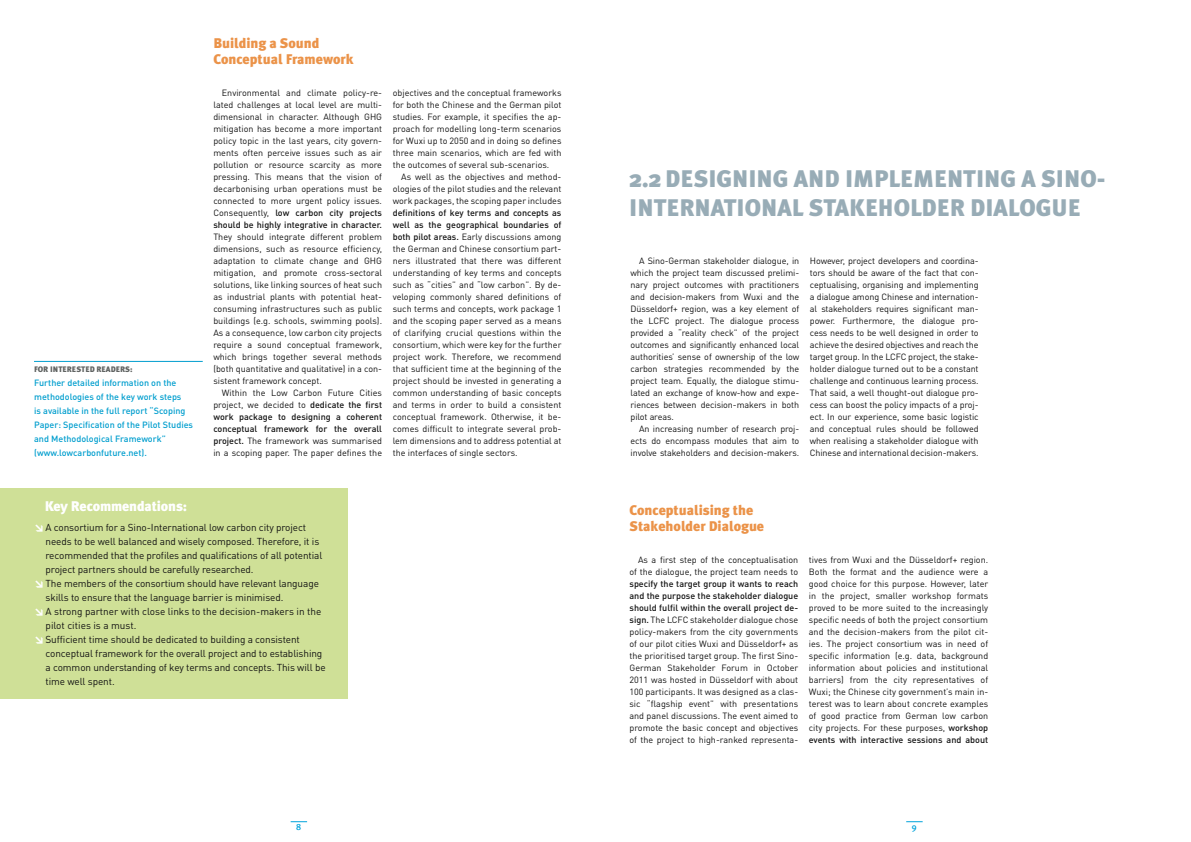
<style>
.page{position:relative;width:1191px;height:842px;background:#fff}
.page>*{position:absolute;margin:0;border:0;box-sizing:border-box;transform-origin:0 0}
.t1{font:900 24px/28.8px "Meta Plus";color:#98acb6}
.t2{font:900 14px/16px "Meta Plus";color:#eb9349}
.t3{font:900 14px "Meta Plus";letter-spacing:-.01em;color:#fff}
.t4{font:10px "DIN Pro";letter-spacing:-.01em;color:#121212}
.t5{font:9px/12px "DIN Pro";color:#121212;text-align:justify}
.t6{font:500 9px/14px "DIN Pro";color:#009ece}
.t7{font:500 9px "Meta Plus";color:#00a3db}
.t8{font:900 8px "Meta Plus";color:#606362}
.s1{font-weight:500}
.s2{font-weight:900;color:#fff}
</style>
<div class="page">
<svg style="left:291px;top:821px;width:16px;height:1px"></svg>
<svg style="left:906px;top:821px;width:16px;height:1px"></svg>
<div style="left:0;top:489px;width:348px;height:210px;background:#cfe097"></div>
<hr style="left:34px;top:361px;width:169px;height:1px;background:#009ece">
<p class="t8" style="left:34px;top:365px;width:100px">For interested readers:</p>
<p class="t6" style="left:34px;top:376px;width:160px">Further detailed information on the methodologies of the key work steps<br>is available in the full report “Scoping Paper: Specification of the Pilot Studies and Methodological Framework” (www.lowcarbonfuture.net).</p>
<h2 class="t2" style="left:213px;top:35px;width:142px">Building a Sound<br>Conceptual Framework</h2>
<p class="t5" style="left:213px;top:86px;width:170px;text-indent:9px">Environmental and climate policy-re&shy;lated challenges at local level are multi&shy;dimensional in character. Although GHG mitigation has become a more important policy topic in the last years, city govern&shy;ments often perceive issues such as air pollution or resource scarcity as more pressing. This means that the vision of decarbonising urban operations must be connected to more urgent policy issues.<br>Consequently, <span class="s1">low carbon city projects should be highly integrative in character.</span></p>
<p class="t5" style="left:213px;top:230px;width:170px">They should integrate different problem dimensions, such as resource efficiency, adaptation to climate change and GHG mitigation, and promote cross-sectoral solutions, like linking sources of heat such as industrial plants with potential heat&shy;consuming infrastructures such as public buildings (e.g. schools, swimming pools).<br>As a consequence, low carbon city projects require a sound conceptual framework, which brings together several methods (both quantitative and qualitative) in a con&shy;sistent framework concept.</p>
<p class="t5" style="left:213px;top:386px;width:170px;text-indent:9px">Within the Low Carbon Future Cities project, we decided to <span class="s1">dedicate the first work package to designing a coherent conceptual framework for the overall project.</span> The framework was summarised in a scoping paper. The paper defines the</p>
<p class="t5" style="left:393px;top:86px;width:170px">objectives and the conceptual frameworks for both the Chinese and the German pilot studies. For example, it specifies the ap&shy;proach for modelling long-term scenarios for Wuxi up to 2050 and in doing so defines three main scenarios, which are fed with the outcomes of several sub-scenarios.</p>
<p class="t5" style="left:393px;top:170px;width:170px;text-indent:9px">As well as the objectives and method&shy;ologies of the pilot studies and the relevant work packages, the scoping paper includes</p>
<p class="t5" style="left:393px;top:206px;width:170px"><span class="s1">definitions of key terms and concepts as well as the geographical boundaries of both pilot areas.</span> Early discussions among the German and Chinese consortium part&shy;ners illustrated that there was different understanding of key terms and concepts such as “cities” and “low carbon”. By de&shy;veloping commonly shared definitions of such terms and concepts, work package 1 and the scoping paper served as a means of clarifying crucial questions within the consortium, which were key for the further project work. Therefore, we recommend that sufficient time at the beginning of the project should be invested in generating a common understanding of basic concepts and terms in order to build a consistent conceptual framework. Otherwise, it be&shy;comes difficult to integrate several prob&shy;lem dimensions and to address potential at the interfaces of single sectors.</p>
<h2 class="t3" style="left:45px;top:498px;width:144px">Key Recommendations:</h2>
<p class="t4" style="left:34px;top:520px;width:273px"><span class="s2">↘</span>A consortium for a Sino-International low carbon city project</p>
<p class="t4" style="left:46px;top:534px;width:275px">needs to be well balanced and wisely composed. Therefore, it is</p>
<p class="t4" style="left:46px;top:548px;width:278px">recommended that the profiles and qualifications of all potential</p>
<p class="t4" style="left:46px;top:562px;width:209px">project partners should be carefully researched.</p>
<p class="t4" style="left:34px;top:576px;width:286px"><span class="s2">↘</span>The members of the consortium should have relevant language</p>
<p class="t4" style="left:46px;top:590px;width:239px">skills to ensure that the language barrier is minimised.</p>
<p class="t4" style="left:34px;top:604px;width:289px"><span class="s2">↘</span>A strong partner with close links to the decision-makers in the</p>
<p class="t4" style="left:46px;top:618px;width:92px">pilot cities is a must.</p>
<p class="t4" style="left:34px;top:632px;width:267px"><span class="s2">↘</span>Sufficient time should be dedicated to building a consistent</p>
<p class="t4" style="left:46px;top:646px;width:278px">conceptual framework for the overall project and to establishing</p>
<p class="t4" style="left:46px;top:660px;width:282px">a common understanding of key terms and concepts. This will be</p>
<p class="t4" style="left:46px;top:674px;width:71px">time well spent.</p>
<h1 class="t1" style="left:629px;top:164px;width:478px">2.2 Designi ng and Implementi ng a Si no-<br>Internati onal Stakeholder Dialogu e</h1>
<p class="t5" style="left:630px;top:254px;width:170px;text-indent:9px">A Sino-German stakeholder dialogue, in which the project team discussed prelimi&shy;nary project outcomes with practitioners and decision-makers from Wuxi and the Düsseldorf+ region, was a key element of the LCFC project. The dialogue process provided a “reality check” of the project outcomes and significantly enhanced local authorities’ sense of ownership of the low carbon strategies recommended by the project team. Equally, the dialogue stimu&shy;lated an exchange of know-how and expe&shy;riences between decision-makers in both pilot areas.</p>
<p class="t5" style="left:630px;top:422px;width:170px;text-indent:9px">An increasing number of research proj&shy;ects do encompass modules that aim to involve stakeholders and decision-makers.</p>
<p class="t5" style="left:810px;top:254px;width:170px">However, project developers and coordina&shy;tors should be aware of the fact that con&shy;ceptualising, organising and implementing a dialogue among Chinese and internation&shy;al stakeholders requires significant man&shy;power. Furthermore, the dialogue pro&shy;cess needs to be well designed in order to achieve the desired objectives and reach the target group. In the LCFC project, the stake&shy;holder dialogue turned out to be a constant challenge and continuous learning process.<br>That said, a well thought-out dialogue pro&shy;cess can boost the policy impacts of a proj&shy;ect. In our experience, some basic logistic and conceptual rules should be followed when realising a stakeholder dialogue with Chinese and international decision-makers.</p>
<h2 class="t2" style="left:629px;top:502px;width:136px">Conceptualising the<br>Stakeholder Dialogue</h2>
<p class="t5" style="left:629px;top:554px;width:170px;text-align:right">As a first step of the conceptualisation of the dialogue, the project team needs to</p>
<p class="t5" style="left:629px;top:578px;width:170px"><span class="s1">specify the target group it wants to reach and the purpose the stakeholder dialogue should fulfil within the overall project de&shy;sign.</span> The LCFC stakeholder dialogue chose policy-makers from the city governments of our pilot cities Wuxi and Düsseldorf+ as the prioritised target group. The first Sino-German Stakeholder Forum in October 2011 was hosted in Düsseldorf with about 100 participants. It was designed as a clas&shy;sic “flagship event” with presentations and panel discussions. The event aimed to promote the basic concept and objectives of the project to high-ranked representa-</p>
<p class="t5" style="left:809px;top:554px;width:181px">tives from Wuxi and the Düsseldorf+ region.<br>Both the format and the audience were a good choice for this purpose. However, later in the project, smaller workshop formats proved to be more suited to the increasingly specific needs of both the project consortium and the decision-makers from the pilot cit&shy;ies. The project consortium was in need of specific information (e.g. data, background information about policies and institutional barriers) from the city representatives of Wuxi; the Chinese city government’s main in&shy;terest was to learn about concrete examples of good practice from German low carbon city projects. For these purposes, <span class="s1">workshop events with interactive sessions and about</span></p>
<p class="t7" style="left:296px;top:822px;width:7px">8</p>
<p class="t7" style="left:912px;top:822px;width:6px">9</p>
</div>
